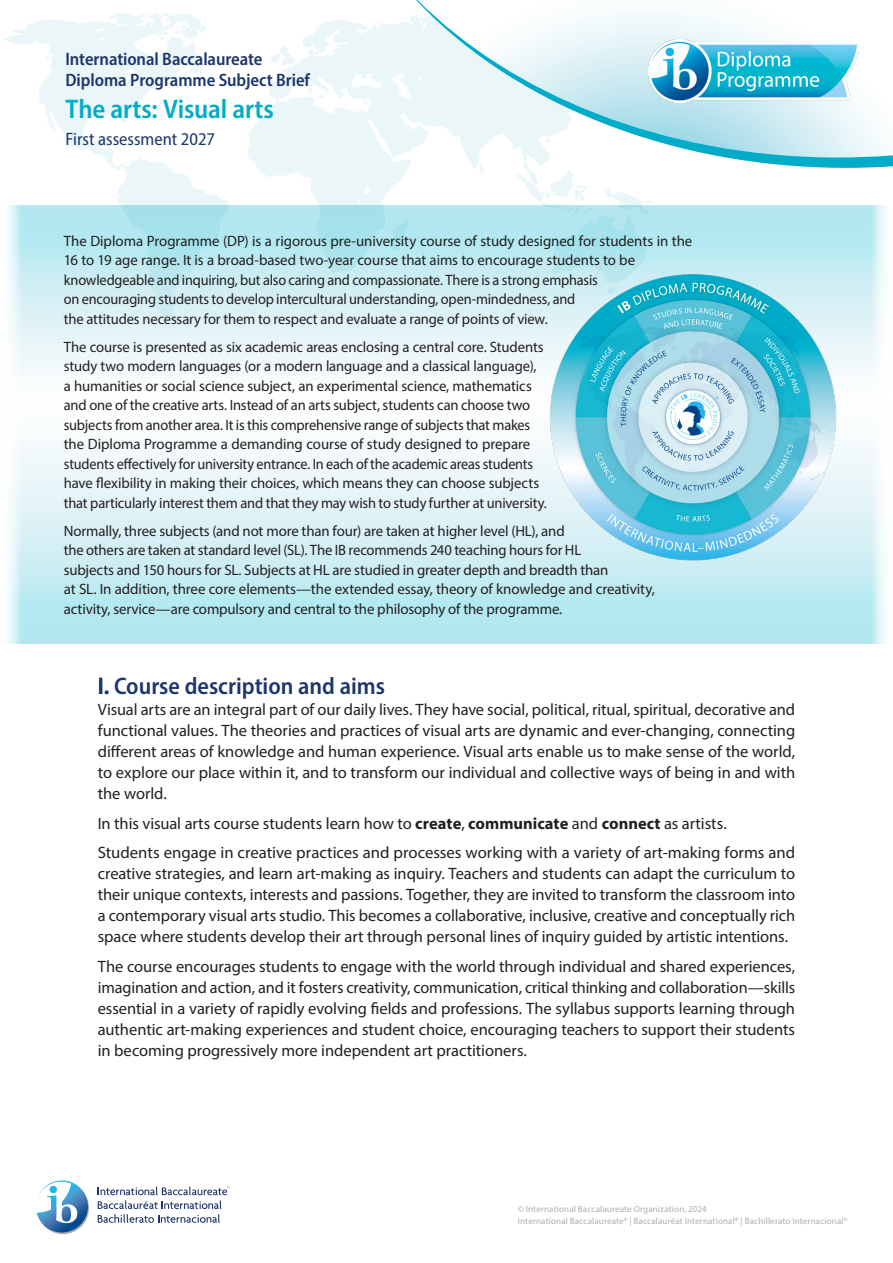
<style>
.page{position:relative;width:893px;height:1263px;background:#fff}
.page>*{position:absolute;margin:0;border:0;box-sizing:border-box;transform-origin:0 0}
.t1{font:600 semi-condensed 27px "Myriad Pro";letter-spacing:-.005em;color:#00acc8}
.section_heading{font:600 semi-condensed 24px "Myriad Pro";color:#1d366c}
.t2{font:600 semi-condensed 18px/21px "Myriad Pro";letter-spacing:-.005em;color:#1d366c}
.t3{font:semi-condensed 18px "Myriad Pro";color:#1d366c}
.body_text{font:16.5px/21px "Myriad Pro";letter-spacing:-.005em;color:#231f20;text-align:justify}
.about_programme{font:15px/19.5px "Myriad Pro";letter-spacing:-.01em;color:#231f20}
.copyright{font:9px "Myriad Pro";letter-spacing:.015em;color:#abaeb0}
.s1{font-weight:700}
</style>
<div class="page">
<svg style="left:247px;top:20px;width:282px;height:186px;fill:#ebf6f9"></svg>
<svg style="left:517px;top:169px;width:172px;height:37px"></svg>
<svg style="left:479px;top:168px;width:6px;height:5px"></svg>
<svg style="left:379px;top:21px;width:5px;height:6px"></svg>
<svg style="left:363px;top:100px;width:4px;height:6px"></svg>
<svg style="left:307px;top:82px;width:17px;height:16px"></svg>
<svg style="left:270px;top:45px;width:25px;height:21px"></svg>
<svg style="left:4px;top:13px;width:225px;height:193px"></svg>
<svg style="left:175px;top:16px;width:11px;height:14px"></svg>
<svg style="left:161px;top:36px;width:3px;height:6px"></svg>
<svg style="left:105px;top:156px;width:6px;height:7px"></svg>
<svg style="left:55px;top:66px;width:5px;height:5px"></svg>
<svg style="left:46px;top:49px;width:10px;height:11px"></svg>
<svg style="left:53px;top:1202px;width:36px;height:32px"></svg>
<img style="left:37px;top:1180px;width:51px;height:52px">
<svg style="left:98px;top:1185px;width:132px;height:38px"></svg>
<svg style="left:402px;top:0;width:491px;height:168px"></svg>
<svg style="left:417px;top:0;width:476px;height:158px"></svg>
<svg style="left:8px;top:206px;width:877px;height:438px"></svg>
<img style="left:544px;top:267px;width:299px;height:299px">
<img style="left:649px;top:40px;width:210px;height:63px">
<p class="t2" style="left:66px;top:48px;width:246px">International Baccalaureate<br>Diploma Programme Subject Brief</p>
<h1 class="t1" style="left:66px;top:92px;width:210px">The arts: Visual arts</h1>
<p class="t3" style="left:66px;top:128px;width:151px">First assessment 2027</p>
<p class="about_programme" style="left:64px;top:231px;width:630px">The Diploma Programme (DP) is a rigorous pre-university course of study designed for students in the 16 to 19 age range. It is a broad-based two-year course that aims to encourage students to be knowledgeable and inquiring, but also caring and compassionate. There is a strong emphasis<br>on encouraging students to develop intercultural understanding, open‑mindedness, and<br>the attitudes necessary for them to respect and evaluate a range of points of view.</p>
<p class="about_programme" style="left:64px;top:337px;width:485px">The course is presented as six academic areas enclosing a central core. Students study two modern languages (or a modern language and a classical language), a humanities or social science subject, an experimental science, mathematics and one of the creative arts. Instead of an arts subject, students can choose two subjects from another area. It is this comprehensive range of subjects that makes the Diploma Programme a demanding course of study designed to prepare students effectively for university entrance. In each of the academic areas students have flexibility in making their choices, which means they can choose subjects that particularly interest them and that they may wish to study further at university.</p>
<p class="about_programme" style="left:64px;top:521px;width:593px">Normally, three subjects (and not more than four) are taken at higher level (HL), and<br>the others are taken at standard level (SL). The IB recommends 240 teaching hours for HL<br>subjects and 150 hours for SL. Subjects at HL are studied in greater depth and breadth than<br>at SL. In addition, three core elements—the extended essay, theory of knowledge and creativity, activity, service—are compulsory and central to the philosophy of the programme.</p>
<p class="section_heading" style="left:98px;top:671px;width:289px">I. Course description and aims</p>
<p class="body_text" style="left:98px;top:699px;width:699px">Visual arts are an integral part of our daily lives. They have social, political, ritual, spiritual, decorative and functional values. The theories and practices of visual arts are dynamic and ever-changing, connecting different areas of knowledge and human experience. Visual arts enable us to make sense of the world, to explore our place within it, and to transform our individual and collective ways of being in and with the world.</p>
<p class="body_text" style="left:98px;top:813px;width:630px">In this visual arts course students learn how to <span class="s1">create</span>, <span class="s1">communicate</span> and <span class="s1">connect</span> as artists.</p>
<p class="body_text" style="left:98px;top:842px;width:699px">Students engage in creative practices and processes working with a variety of art-making forms and creative strategies, and learn art-making as inquiry. Teachers and students can adapt the curriculum to their unique contexts, interests and passions. Together, they are invited to transform the classroom into a contemporary visual arts studio. This becomes a collaborative, inclusive, creative and conceptually rich space where students develop their art through personal lines of inquiry guided by artistic intentions.</p>
<p class="body_text" style="left:98px;top:956px;width:699px">The course encourages students to engage with the world through individual and shared experiences, imagination and action, and it fosters creativity, communication, critical thinking and collaboration—skills essential in a variety of rapidly evolving fields and professions. The syllabus supports learning through authentic art-making experiences and student choice, encouraging teachers to support their students in becoming progressively more independent art practitioners.</p>
<p class="copyright" style="left:518px;top:1203px;width:190px">© International Baccalaureate Organization, 2024</p>
<p class="copyright" style="left:518px;top:1215px;width:331px">International Baccalaureate® | Baccalauréat International® | Bachillerato Internacional®</p>
</div>
